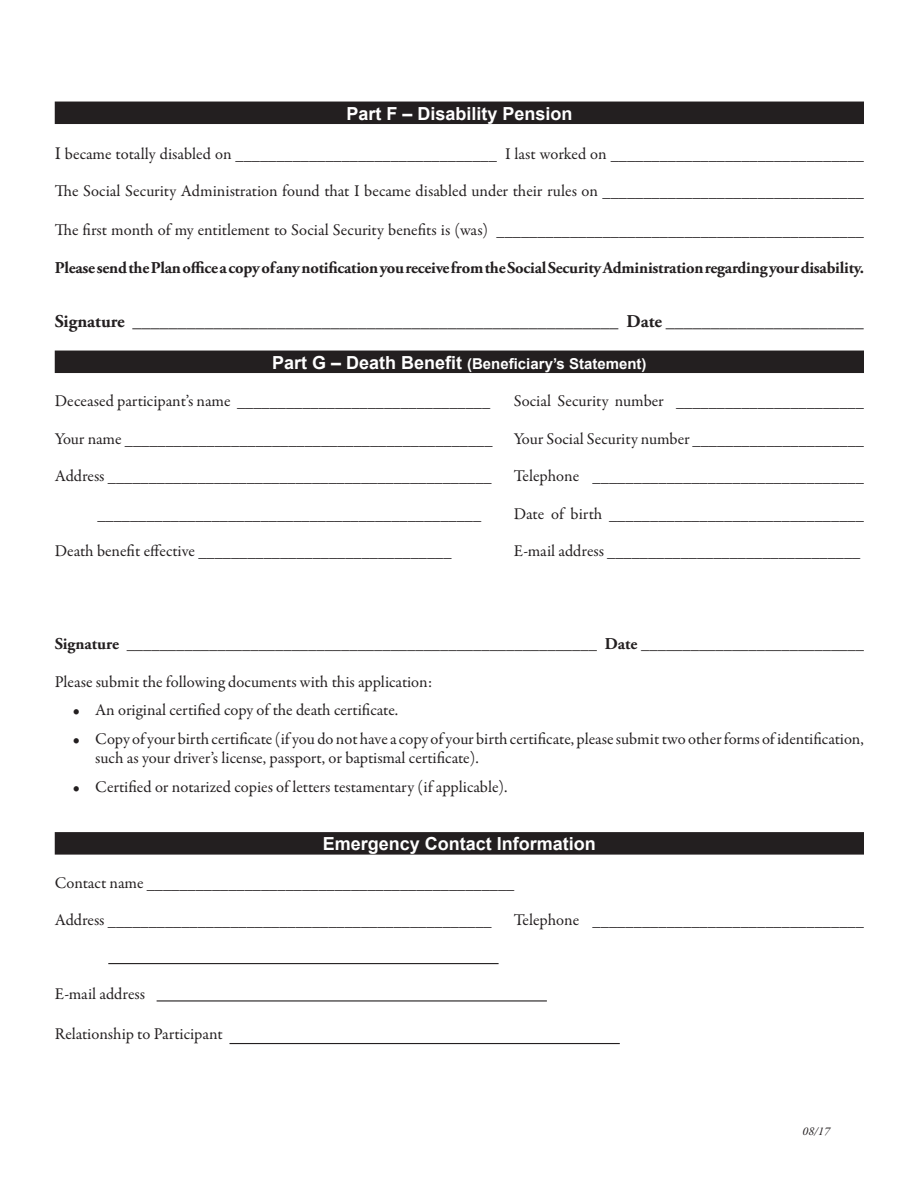
<style>
.page{position:relative;width:918px;height:1188px;background:#fff}
.page>*{position:absolute;margin:0;border:0;box-sizing:border-box;transform-origin:0 0}
.t1{font:700 18px "Adobe Garamond Pro";color:#231f20}
.t2{font:700 18px "Arial";color:#fff}
.t3{font:16.5px/19.5px "Garamond Premr Pro";color:#231f20}
.t4{font:700 16.5px "Adobe Garamond Pro";letter-spacing:-.01em;color:#231f20}
.t5{font:700 15px "Arial";color:#fff}
.t6{font:italic 12px "Garamond Premr Pro";color:#231f20}
.s1{font-size:18px}
</style>
<div class="page">
<div style="left:55px;top:102px;width:809px;height:22px;background:#231f20"></div>
<div style="left:55px;top:351px;width:809px;height:22px;background:#231f20"></div>
<div style="left:55px;top:832px;width:809px;height:23px;background:#231f20"></div>
<hr style="left:108px;top:963px;width:391px;height:1px;background:#231f20">
<hr style="left:157px;top:1000px;width:390px;height:2px;background:#231f20">
<hr style="left:230px;top:1043px;width:390px;height:1px;background:#231f20">
<p class="t2" style="left:346px;top:101px;width:228px">Part F – Disability Pension</p>
<p class="t3" style="left:55px;top:144px;width:811px"><span class="s1">I</span> became totally disabled on ________________________________ I last worked on _______________________________</p>
<p class="t3" style="left:55px;top:181px;width:811px">The Social Security Administration found that I became disabled under their rules on ________________________________</p>
<p class="t3" style="left:55px;top:220px;width:811px">The first month of my entitlement to Social Security benefits is (was) _____________________________________________</p>
<p class="t4" style="left:55px;top:258px;width:811px">Please send the Plan office a copy of any notification you receive from the Social Security Administration regarding your disability.</p>
<p class="t1" style="left:55px;top:310px;width:811px">Signature ______________________________________________________ Date ______________________</p>
<p class="t5" style="left:272px;top:353px;width:376px"><span class="s1">Part G – Death Benefit</span> (Beneficiary’s Statement)</p>
<p class="t3" style="left:55px;top:391px;width:437px">Deceased participant’s name _______________________________</p>
<p class="t3" style="left:514px;top:391px;width:352px">Social Security number _______________________</p>
<p class="t3" style="left:55px;top:429px;width:439px">Your name _____________________________________________</p>
<p class="t3" style="left:514px;top:429px;width:352px">Your Social Security number _____________________</p>
<p class="t3" style="left:55px;top:466px;width:438px">Address _______________________________________________</p>
<p class="t3" style="left:514px;top:466px;width:352px">Telephone _________________________________</p>
<p class="t3" style="left:97px;top:504px;width:385px">_______________________________________________</p>
<p class="t3" style="left:514px;top:504px;width:352px">Date of birth _______________________________</p>
<p class="t3" style="left:55px;top:541px;width:398px">Death benefit effective _______________________________</p>
<p class="t3" style="left:514px;top:541px;width:348px">E-mail address _______________________________</p>
<p class="t4" style="left:55px;top:634px;width:811px">Signature _________________________________________________________ Date ___________________________</p>
<p class="t3" style="left:55px;top:672px;width:379px">Please submit the following documents with this application:</p>
<p class="t3" style="left:73px;top:700px;width:327px">• An original certified copy of the death certificate.</p>
<p class="t3" style="left:95px;top:729px;width:770px;text-indent:-22px">• Copy of your birth certificate(if you do not haveacopy of your birth certificate, pleasesubmittwo otherforms ofidentification, such as your driver’s license, passport, or baptismal certificate).</p>
<p class="t3" style="left:73px;top:777px;width:436px">• Certified or notarized copies of letters testamentary (if applicable).</p>
<p class="t2" style="left:323px;top:831px;width:275px">Emergency Contact Information</p>
<p class="t3" style="left:55px;top:873px;width:461px">Contact name _____________________________________________</p>
<p class="t3" style="left:55px;top:911px;width:438px">Address _______________________________________________</p>
<p class="t3" style="left:514px;top:911px;width:352px">Telephone _________________________________</p>
<p class="t3" style="left:55px;top:984px;width:92px">E-mail address</p>
<p class="t3" style="left:55px;top:1024px;width:169px">Relationship to Participant</p>
<p class="t6" style="left:803px;top:1124px;width:29px">08/17</p>
</div>
